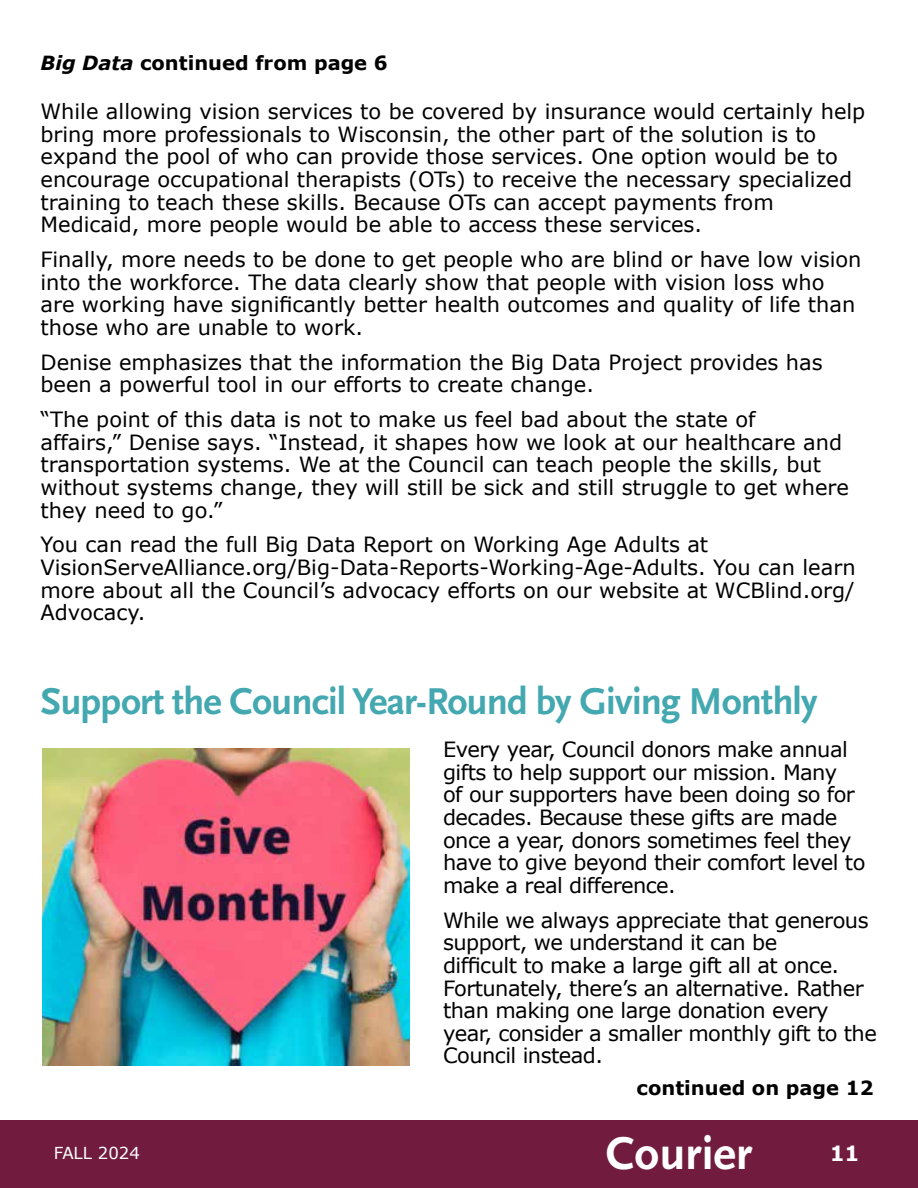
<style>
.page{position:relative;width:918px;height:1188px;background:#fff}
.page>*{position:absolute;margin:0;border:0;box-sizing:border-box;transform-origin:0 0}
.t1{font:700 48px "Scala Sans Pro";color:#fff}
.t2{font:700 39px "Scala Sans Pro";letter-spacing:-.025em;color:#44a8b1}
.t3{font:21px/22.6px "Verdana";color:#000}
.t4{font:21px/22.6px "Verdana";letter-spacing:-.025em;color:#000}
.t5{font:700 21px "Verdana";color:#fff}
.t6{font:700 19.5px "Verdana";color:#000}
.t7{font:16.5px "Verdana";color:#fff}
.s1{font-style:italic}
</style>
<div class="page">
<div style="left:0;top:1120px;width:918px;height:68px;background:#711c3e"></div>
<img style="left:42px;top:748px;width:367px;height:318px">
<p class="t6" style="left:40px;top:50px;width:349px"><span class="s1">Big Data</span> continued from page 6</p>
<p class="t3" style="left:40px;top:100px;width:826px">While allowing vision services to be covered by insurance would certainly help bring more professionals to Wisconsin, the other part of the solution is to expand the pool of who can provide those services. One option would be to encourage occupational therapists (OTs) to receive the necessary specialized training to teach these skills. Because OTs can accept payments from Medicaid, more people would be able to access these services.</p>
<p class="t3" style="left:40px;top:248px;width:823px">Finally, more needs to be done to get people who are blind or have low vision into the workforce. The data clearly show that people with vision loss who are working have significantly better health outcomes and quality of life than those who are unable to work.</p>
<p class="t3" style="left:40px;top:351px;width:784px">Denise emphasizes that the information the Big Data Project provides has been a powerful tool in our efforts to create change.</p>
<p class="t3" style="left:40px;top:408px;width:810px">“The point of this data is not to make us feel bad about the state of<br>affairs,” Denise says. “Instead, it shapes how we look at our healthcare and transportation systems. We at the Council can teach people the skills, but without systems change, they will still be sick and still struggle to get where they need to go.”</p>
<p class="t3" style="left:40px;top:534px;width:817px">You can read the full Big Data Report on Working Age Adults at VisionServeAlliance.org/Big-Data-Reports-Working-Age-Adults. You can learn more about all the Council’s advocacy efforts on our website at WCBlind.org/ Advocacy.</p>
<h2 class="t2" style="left:40px;top:679px;width:779px">Support the Council Year-Round by Giving Monthly</h2>
<p class="t4" style="left:443px;top:738px;width:424px">Every year, Council donors make annual gifts to help support our mission. Many<br>of our supporters have been doing so for decades. Because these gifts are made once a year, donors sometimes feel they have to give beyond their comfort level to make a real difference.</p>
<p class="t4" style="left:443px;top:909px;width:435px">While we always appreciate that generous support, we understand it can be<br>difficult to make a large gift all at once.<br>Fortunately, there’s an alternative. Rather than making one large donation every year, consider a smaller monthly gift to the Council instead.</p>
<p class="t6" style="left:637px;top:1075px;width:238px">continued on page 12</p>
<p class="t7" style="left:54px;top:1143px;width:88px">FALL 2024</p>
<h1 class="t1" style="left:606px;top:1126px;width:148px">Courier</h1>
<p class="t5" style="left:830px;top:1140px;width:31px">11</p>
</div>
